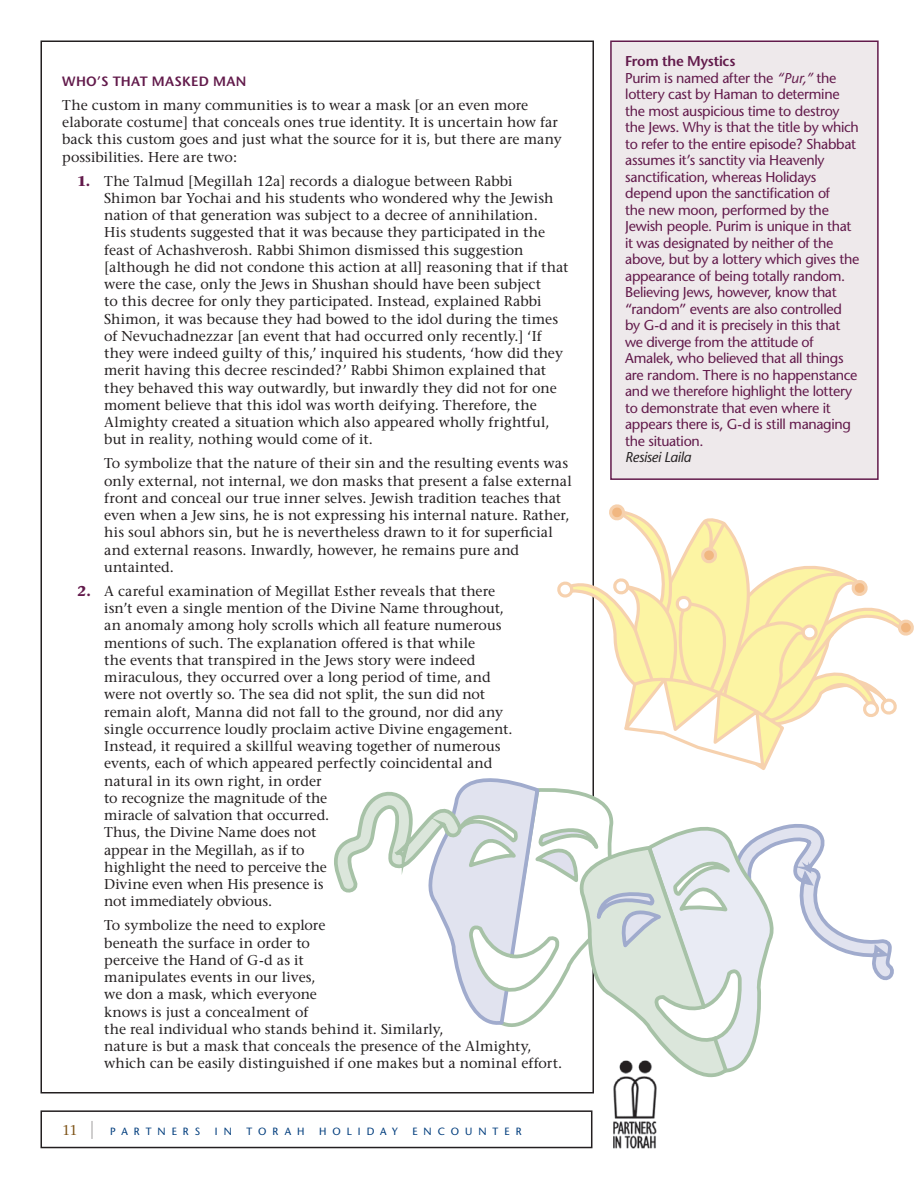
<style>
.page{position:relative;width:918px;height:1188px;background:#fff}
.page>*{position:absolute;margin:0;border:0;box-sizing:border-box;transform-origin:0 0}
.t1{font:14.25px/17.2px "Stone Serif";color:#231f20}
.t2{font:14.25px/16.5px "Stone Sans";letter-spacing:-.02em;color:#621a4b}
.t3{font:italic 14.25px "Stone Sans";letter-spacing:-.025em;color:#231f20}
.t4{font:600 13.5px "Stone Sans";letter-spacing:.025em;color:#621a4b}
.t5{font:10.5px "Stone Sans";letter-spacing:.575em;color:#003d7d}
.s1{font-weight:700;color:#621a4b}
.s2{font-family:"Stone Serif";font-size:14.25px;color:#80561b}
.s3{font-family:"Helvetica Neue";font-weight:200;font-style:italic;font-size:18px;color:#231f20}
.s4{font-weight:600}
.s5{font-style:italic}
</style>
<div class="page">
<div style="left:611px;top:41px;width:267px;height:438px;background:#eee9eb"></div>
<div style="left:610px;top:40px;width:269px;height:440px;border:2px solid #621a4b"></div>
<svg style="left:40px;top:791px;width:296px;height:358px"></svg>
<svg style="left:336px;top:502px;width:578px;height:647px"></svg>
<p class="t4" style="left:62px;top:76px;width:186px">WHO’S THAT MASKED MAN</p>
<p class="t1" style="left:62px;top:98px;width:501px">T he custom in many communities is to wear a mask [or an even more elaborate costume] that conceals ones true identity. It is uncertain how far back this custom goes and just what the source for it is, but there are many possibilities. Here are two:</p>
<p class="t1" style="left:104px;top:174px;width:466px;text-indent:-27px"><span class="s1">1.</span> The Talmud [Megillah 12a] records a dialogue between Rabbi Shimon bar Yochai and his students who wondered why the Jewish nation of that generation was subject to a decree of annihilation.<br>His students suggested that it was because they participated in the feast of Achashverosh. Rabbi Shimon dismissed this suggestion [although he did not condone this action at all] reasoning that if that were the case, only the Jews in Shushan should have been subject<br>to this decree for only they participated. Instead, explained Rabbi Shimon, it was because they had bowed to the idol during the times of Nevuchadnezzar [an event that had occurred only recently.] ‘If they were indeed guilty of this,’ inquired his students, ‘how did they merit having this decree rescinded?’ Rabbi Shimon explained that they behaved this way outwardly, but inwardly they did not for one moment believe that this idol was worth deifying. Therefore, the Almighty created a situation which also appeared wholly frightful, but in reality, nothing would come of it.</p>
<p class="t1" style="left:104px;top:456px;width:469px">To symbolize that the nature of their sin and the resulting events was only external, not internal, we don masks that present a false external front and conceal our true inner selves. Jewish tradition teaches that even when a Jew sins, he is not expressing his internal nature. Rather, his soul abhors sin, but he is nevertheless drawn to it for superficial and external reasons. Inwardly, however, he remains pure and untainted.</p>
<p class="t1" style="left:104px;top:584px;width:410px;text-indent:-27px"><span class="s1">2.</span> A careful examination of Megillat Esther reveals that there isn’t even a single mention of the Divine Name throughout, an anomaly among holy scrolls which all feature numerous mentions of such. The explanation offered is that while<br>the events that transpired in the Jews story were indeed miraculous, they occurred over a long period of time, and were not overtly so. The sea did not split, the sun did not remain aloft, Manna did not fall to the ground, nor did any single occurrence loudly proclaim active Divine engagement.<br>Instead, it required a skillful weaving together of numerous events, each of which appeared perfectly coincidental and natural in its own right, in order<br>to recognize the magnitude of the<br>miracle of salvation that occurred.<br>Thus, the Divine Name does not<br>appear in the Megillah, as if to<br>highlight the need to perceive the<br>Divine even when His presence is<br>not immediately obvious.</p>
<p class="t1" style="left:104px;top:918px;width:459px">To symbolize the need to explore<br>beneath the surface in order to<br>perceive the Hand of G-d as it<br>manipulates events in our lives,<br>we don a mask, which everyone<br>knows is just a concealment of<br>the real individual who stands behind it. Similarly,<br>nature is but a mask that conceals the presence of the Almighty, which can be easily distinguished if one makes but a nominal effort.</p>
<p class="t5" style="left:62px;top:1128px;width:140px"><span class="s2">11</span> <span class="s3">|</span> PARTNERS</p>
<p class="t5" style="left:215px;top:1128px;width:19px">I N</p>
<p class="t5" style="left:246px;top:1128px;width:60px">TORAH</p>
<p class="t5" style="left:319px;top:1128px;width:80px">HOLIDAY</p>
<p class="t5" style="left:413px;top:1128px;width:111px">ENCOUNTER</p>
<p class="t2" style="left:625px;top:54px;width:236px"><span class="s4">From the Mystics<br></span>Purim is named after the <span class="s5">“Pur,”</span> the lottery cast by Haman to determine the most auspicious time to destroy the Jews. Why is that the title by which to refer to the entire episode? Shabbat assumes it’s sanctity via Heavenly sanctification, whereas Holidays depend upon the sanctification of<br>the new moon, performed by the Jewish people. Purim is unique in that it was designated by neither of the above, but by a lottery which gives the appearance of being totally random.<br>Believing Jews, however, know that “random” events are also controlled by G-d and it is precisely in this that we diverge from the attitude of Amalek, who believed that all things are random. There is no happenstance and we therefore highlight the lottery to demonstrate that even where it appears there is, G-d is still managing the situation.</p>
<p class="t3" style="left:625px;top:452px;width:67px">Resisei Laila</p>
</div>
